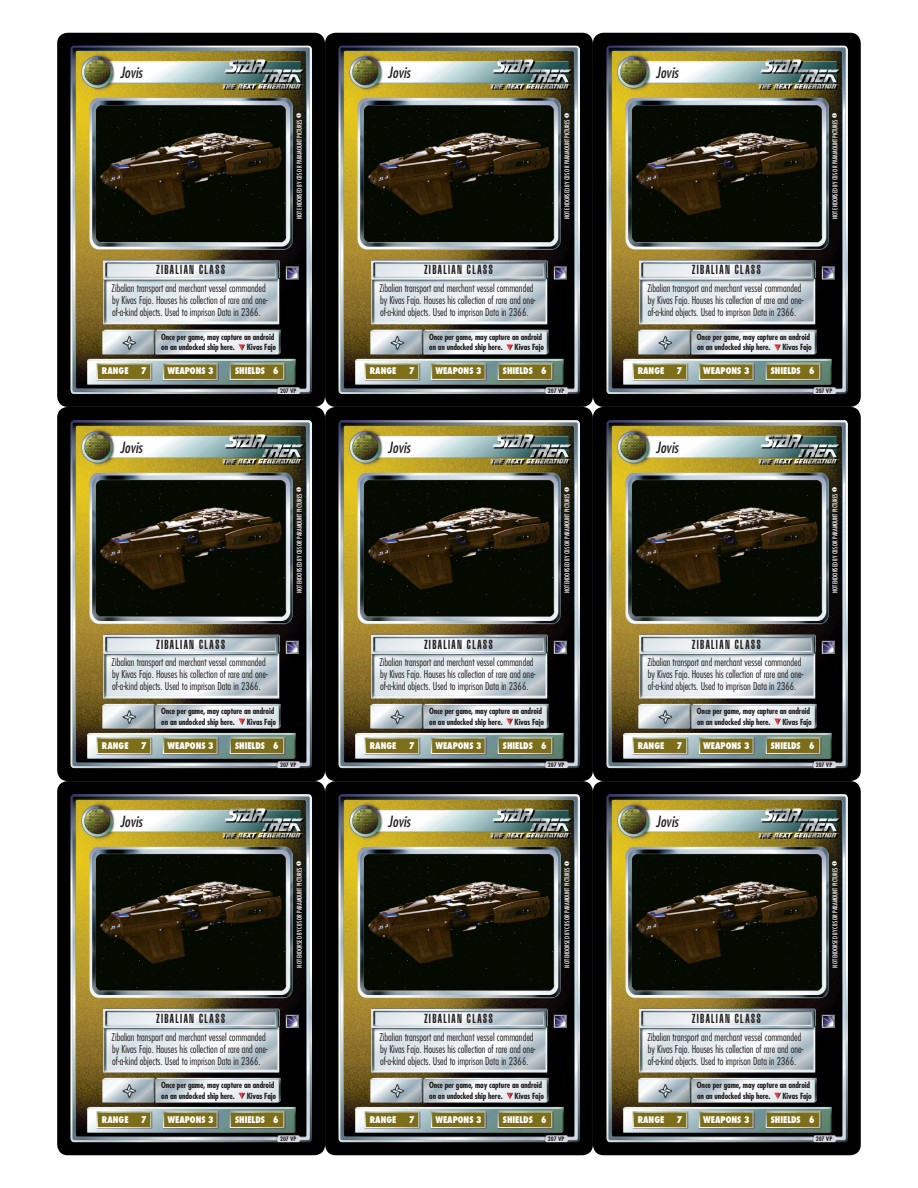
<style>
.page{position:relative;width:918px;height:1188px;background:#fff}
.page>*{position:absolute;margin:0;border:0;box-sizing:border-box;transform-origin:0 0}
.t1{font:italic condensed 15px "Futura";color:#231f20}
.t2{font:900 extra-condensed 12.75px "Swiss 911 BT";letter-spacing:.11em;color:#231f20}
.t3{font:300 condensed 10.5px/12px "Futura";color:#231f20}
.t4{font:800 condensed 9px "Futura";color:#fff}
.t5{font:700 condensed 8.25px/10.5px "Futura";letter-spacing:-.015em;color:#231f20}
.t6{font:condensed 6.45px "Futura";color:#fff}
.t7{font:700 condensed 6px "Futura";color:#231f20}
</style>
<div class="page">
<div style="left:325px;top:407px;width:268px;height:374px;background:#000;border-radius:11px"></div>
<img style="left:338px;top:420px;width:242px;height:348px">
<svg style="left:506px;top:719px;width:7px;height:6px"></svg>
<div style="left:325px;top:781px;width:268px;height:374px;background:#000;border-radius:11px"></div>
<img style="left:338px;top:794px;width:242px;height:348px">
<svg style="left:506px;top:1093px;width:7px;height:6px"></svg>
<div style="left:325px;top:33px;width:268px;height:374px;background:#000;border-radius:11px"></div>
<img style="left:338px;top:46px;width:242px;height:348px">
<svg style="left:506px;top:344px;width:7px;height:7px"></svg>
<div style="left:593px;top:407px;width:268px;height:374px;background:#000;border-radius:11px"></div>
<img style="left:606px;top:420px;width:242px;height:348px">
<svg style="left:774px;top:719px;width:7px;height:6px"></svg>
<div style="left:593px;top:781px;width:268px;height:374px;background:#000;border-radius:11px"></div>
<img style="left:606px;top:794px;width:242px;height:348px">
<svg style="left:774px;top:1093px;width:7px;height:6px"></svg>
<div style="left:593px;top:33px;width:268px;height:374px;background:#000;border-radius:11px"></div>
<img style="left:606px;top:46px;width:242px;height:348px">
<svg style="left:774px;top:344px;width:7px;height:7px"></svg>
<div style="left:57px;top:407px;width:268px;height:374px;background:#000;border-radius:11px"></div>
<img style="left:70px;top:420px;width:242px;height:348px">
<svg style="left:239px;top:719px;width:6px;height:6px"></svg>
<div style="left:57px;top:781px;width:268px;height:374px;background:#000;border-radius:11px"></div>
<img style="left:70px;top:794px;width:242px;height:348px">
<svg style="left:239px;top:1093px;width:6px;height:6px"></svg>
<div style="left:57px;top:33px;width:268px;height:374px;background:#000;border-radius:11px"></div>
<img style="left:70px;top:46px;width:242px;height:348px">
<svg style="left:239px;top:344px;width:6px;height:7px"></svg>
<p class="t1" style="left:120px;top:63px;width:24px">Jovis</p>
<p class="t1" style="left:388px;top:63px;width:24px">Jovis</p>
<p class="t1" style="left:656px;top:63px;width:24px">Jovis</p>
<p class="t6" style="left:295px;top:219px;width:108px;rotate:-90deg">NOT ENDORSED BY CBS OR PARAMOUNT PICTURES ❶</p>
<p class="t6" style="left:563px;top:219px;width:108px;rotate:-90deg">NOT ENDORSED BY CBS OR PARAMOUNT PICTURES ❶</p>
<p class="t6" style="left:831px;top:219px;width:108px;rotate:-90deg">NOT ENDORSED BY CBS OR PARAMOUNT PICTURES ❶</p>
<p class="t2" style="left:157px;top:263px;width:70px">ZIBALIAN CLASS</p>
<p class="t2" style="left:424px;top:263px;width:70px">ZIBALIAN CLASS</p>
<p class="t2" style="left:692px;top:263px;width:70px">ZIBALIAN CLASS</p>
<p class="t3" style="left:112px;top:282px;width:158px">Zibalian transport and merchant vessel commanded by Kivas Fajo. Houses his collection of rare and one&shy;of-a-kind objects. Used to imprison Data in 2366.</p>
<p class="t3" style="left:379px;top:282px;width:158px">Zibalian transport and merchant vessel commanded by Kivas Fajo. Houses his collection of rare and one&shy;of-a-kind objects. Used to imprison Data in 2366.</p>
<p class="t3" style="left:647px;top:282px;width:158px">Zibalian transport and merchant vessel commanded by Kivas Fajo. Houses his collection of rare and one&shy;of-a-kind objects. Used to imprison Data in 2366.</p>
<p class="t5" style="left:161px;top:331px;width:115px">Once per game, may capture an android on an undocked ship here.</p>
<p class="t5" style="left:247px;top:342px;width:31px">Kivas Fajo</p>
<p class="t5" style="left:429px;top:331px;width:115px">Once per game, may capture an android on an undocked ship here.</p>
<p class="t5" style="left:515px;top:342px;width:31px">Kivas Fajo</p>
<p class="t5" style="left:697px;top:331px;width:115px">Once per game, may capture an android on an undocked ship here.</p>
<p class="t5" style="left:782px;top:342px;width:31px">Kivas Fajo</p>
<p class="t4" style="left:102px;top:365px;width:28px">RANGE</p>
<p class="t4" style="left:141px;top:365px;width:7px">7</p>
<p class="t4" style="left:168px;top:365px;width:48px">WEAPONS 3</p>
<p class="t4" style="left:235px;top:365px;width:45px">SHIELDS 6</p>
<p class="t4" style="left:370px;top:365px;width:28px">RANGE</p>
<p class="t4" style="left:409px;top:365px;width:7px">7</p>
<p class="t4" style="left:435px;top:365px;width:48px">WEAPONS 3</p>
<p class="t4" style="left:503px;top:365px;width:45px">SHIELDS 6</p>
<p class="t4" style="left:638px;top:365px;width:28px">RANGE</p>
<p class="t4" style="left:677px;top:365px;width:7px">7</p>
<p class="t4" style="left:703px;top:365px;width:48px">WEAPONS 3</p>
<p class="t4" style="left:771px;top:365px;width:45px">SHIELDS 6</p>
<p class="t7" style="left:280px;top:386px;width:18px">207 VP</p>
<p class="t7" style="left:548px;top:386px;width:18px">207 VP</p>
<p class="t7" style="left:816px;top:386px;width:18px">207 VP</p>
<p class="t1" style="left:120px;top:438px;width:24px">Jovis</p>
<p class="t1" style="left:388px;top:438px;width:24px">Jovis</p>
<p class="t1" style="left:656px;top:438px;width:24px">Jovis</p>
<p class="t6" style="left:295px;top:593px;width:108px;rotate:-90deg">NOT ENDORSED BY CBS OR PARAMOUNT PICTURES ❶</p>
<p class="t6" style="left:563px;top:593px;width:108px;rotate:-90deg">NOT ENDORSED BY CBS OR PARAMOUNT PICTURES ❶</p>
<p class="t6" style="left:831px;top:593px;width:108px;rotate:-90deg">NOT ENDORSED BY CBS OR PARAMOUNT PICTURES ❶</p>
<p class="t2" style="left:157px;top:637px;width:70px">ZIBALIAN CLASS</p>
<p class="t2" style="left:424px;top:637px;width:70px">ZIBALIAN CLASS</p>
<p class="t2" style="left:692px;top:637px;width:70px">ZIBALIAN CLASS</p>
<p class="t3" style="left:112px;top:656px;width:158px">Zibalian transport and merchant vessel commanded by Kivas Fajo. Houses his collection of rare and one&shy;of-a-kind objects. Used to imprison Data in 2366.</p>
<p class="t3" style="left:379px;top:656px;width:158px">Zibalian transport and merchant vessel commanded by Kivas Fajo. Houses his collection of rare and one&shy;of-a-kind objects. Used to imprison Data in 2366.</p>
<p class="t3" style="left:647px;top:656px;width:158px">Zibalian transport and merchant vessel commanded by Kivas Fajo. Houses his collection of rare and one&shy;of-a-kind objects. Used to imprison Data in 2366.</p>
<p class="t5" style="left:161px;top:706px;width:115px">Once per game, may capture an android on an undocked ship here.</p>
<p class="t5" style="left:247px;top:716px;width:31px">Kivas Fajo</p>
<p class="t5" style="left:429px;top:706px;width:115px">Once per game, may capture an android on an undocked ship here.</p>
<p class="t5" style="left:515px;top:716px;width:31px">Kivas Fajo</p>
<p class="t5" style="left:697px;top:706px;width:115px">Once per game, may capture an android on an undocked ship here.</p>
<p class="t5" style="left:782px;top:716px;width:31px">Kivas Fajo</p>
<p class="t4" style="left:102px;top:739px;width:28px">RANGE</p>
<p class="t4" style="left:141px;top:739px;width:7px">7</p>
<p class="t4" style="left:168px;top:739px;width:48px">WEAPONS 3</p>
<p class="t4" style="left:235px;top:739px;width:45px">SHIELDS 6</p>
<p class="t4" style="left:370px;top:739px;width:28px">RANGE</p>
<p class="t4" style="left:409px;top:739px;width:7px">7</p>
<p class="t4" style="left:435px;top:739px;width:48px">WEAPONS 3</p>
<p class="t4" style="left:503px;top:739px;width:45px">SHIELDS 6</p>
<p class="t4" style="left:638px;top:739px;width:28px">RANGE</p>
<p class="t4" style="left:677px;top:739px;width:7px">7</p>
<p class="t4" style="left:703px;top:739px;width:48px">WEAPONS 3</p>
<p class="t4" style="left:771px;top:739px;width:45px">SHIELDS 6</p>
<p class="t7" style="left:280px;top:761px;width:18px">207 VP</p>
<p class="t7" style="left:548px;top:761px;width:18px">207 VP</p>
<p class="t7" style="left:816px;top:761px;width:18px">207 VP</p>
<p class="t1" style="left:120px;top:812px;width:24px">Jovis</p>
<p class="t1" style="left:388px;top:812px;width:24px">Jovis</p>
<p class="t1" style="left:656px;top:812px;width:24px">Jovis</p>
<p class="t6" style="left:295px;top:968px;width:108px;rotate:-90deg">NOT ENDORSED BY CBS OR PARAMOUNT PICTURES ❶</p>
<p class="t6" style="left:563px;top:968px;width:108px;rotate:-90deg">NOT ENDORSED BY CBS OR PARAMOUNT PICTURES ❶</p>
<p class="t6" style="left:831px;top:968px;width:108px;rotate:-90deg">NOT ENDORSED BY CBS OR PARAMOUNT PICTURES ❶</p>
<p class="t2" style="left:157px;top:1011px;width:70px">ZIBALIAN CLASS</p>
<p class="t2" style="left:424px;top:1011px;width:70px">ZIBALIAN CLASS</p>
<p class="t2" style="left:692px;top:1011px;width:70px">ZIBALIAN CLASS</p>
<p class="t3" style="left:112px;top:1031px;width:158px">Zibalian transport and merchant vessel commanded by Kivas Fajo. Houses his collection of rare and one&shy;of-a-kind objects. Used to imprison Data in 2366.</p>
<p class="t3" style="left:379px;top:1031px;width:158px">Zibalian transport and merchant vessel commanded by Kivas Fajo. Houses his collection of rare and one&shy;of-a-kind objects. Used to imprison Data in 2366.</p>
<p class="t3" style="left:647px;top:1031px;width:158px">Zibalian transport and merchant vessel commanded by Kivas Fajo. Houses his collection of rare and one&shy;of-a-kind objects. Used to imprison Data in 2366.</p>
<p class="t5" style="left:161px;top:1080px;width:115px">Once per game, may capture an android on an undocked ship here.</p>
<p class="t5" style="left:247px;top:1090px;width:31px">Kivas Fajo</p>
<p class="t5" style="left:429px;top:1080px;width:115px">Once per game, may capture an android on an undocked ship here.</p>
<p class="t5" style="left:515px;top:1090px;width:31px">Kivas Fajo</p>
<p class="t5" style="left:697px;top:1080px;width:115px">Once per game, may capture an android on an undocked ship here.</p>
<p class="t5" style="left:782px;top:1090px;width:31px">Kivas Fajo</p>
<p class="t4" style="left:102px;top:1113px;width:28px">RANGE</p>
<p class="t4" style="left:141px;top:1113px;width:7px">7</p>
<p class="t4" style="left:168px;top:1113px;width:48px">WEAPONS 3</p>
<p class="t4" style="left:235px;top:1113px;width:45px">SHIELDS 6</p>
<p class="t4" style="left:370px;top:1113px;width:28px">RANGE</p>
<p class="t4" style="left:409px;top:1113px;width:7px">7</p>
<p class="t4" style="left:435px;top:1113px;width:48px">WEAPONS 3</p>
<p class="t4" style="left:503px;top:1113px;width:45px">SHIELDS 6</p>
<p class="t4" style="left:638px;top:1113px;width:28px">RANGE</p>
<p class="t4" style="left:677px;top:1113px;width:7px">7</p>
<p class="t4" style="left:703px;top:1113px;width:48px">WEAPONS 3</p>
<p class="t4" style="left:771px;top:1113px;width:45px">SHIELDS 6</p>
<p class="t7" style="left:280px;top:1135px;width:18px">207 VP</p>
<p class="t7" style="left:548px;top:1135px;width:18px">207 VP</p>
<p class="t7" style="left:816px;top:1135px;width:18px">207 VP</p>
</div>
